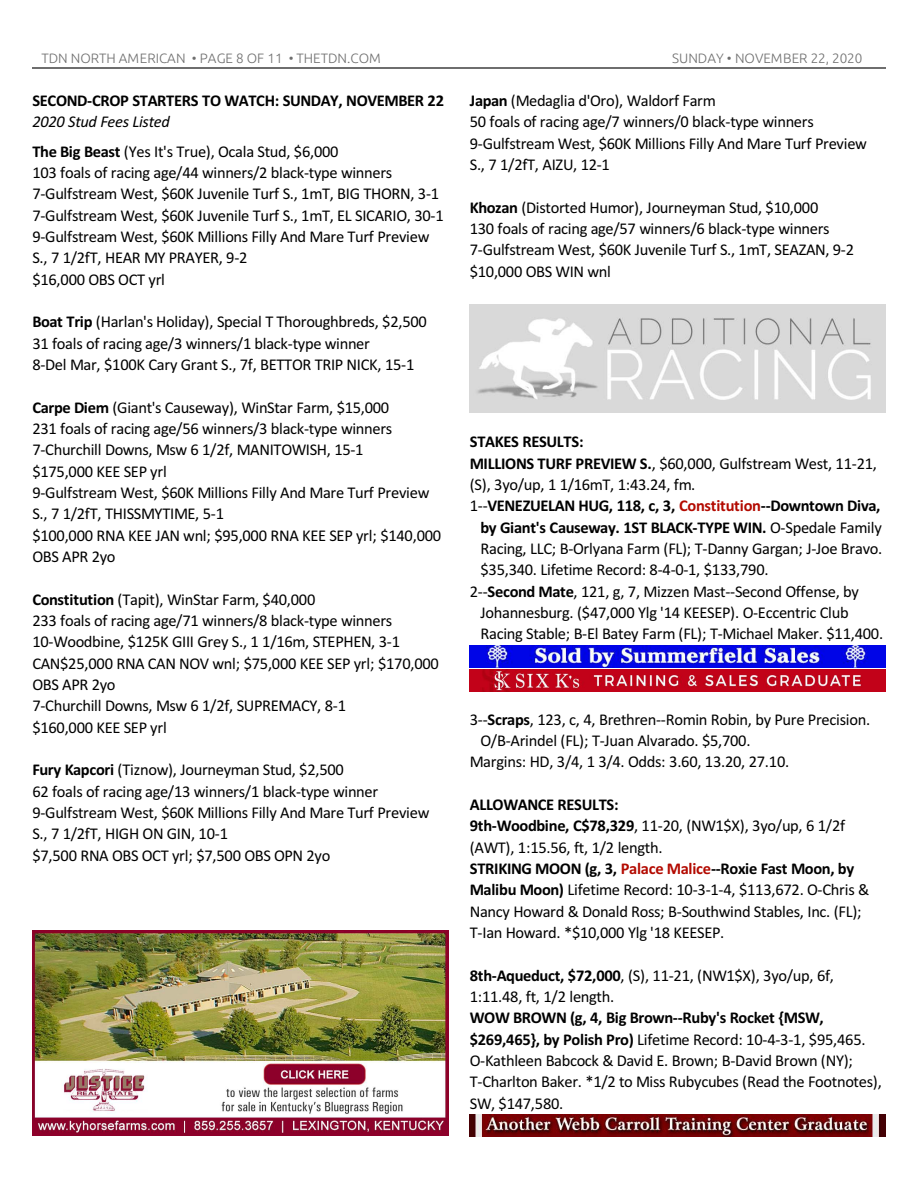
<style>
.page{position:relative;width:918px;height:1188px;background:#fff}
.page>*{position:absolute;margin:0;border:0;box-sizing:border-box;transform-origin:0 0}
.t1{font:16.5px/21.3px "Calibri";letter-spacing:-.02em;color:#000}
.t2{font:700 16.5px "Calibri";letter-spacing:-.02em;color:#000}
.t3{font:300 13.5px "Ubuntu";color:#6e6e6e}
.s1{font-style:italic}
.s2{font-weight:700}
.s3{font-weight:400}
.s4{color:#b30a00}
.s5{font-weight:700;color:#b30a00}
</style>
<div class="page">
<hr style="left:32px;top:67px;width:853px;height:2px;background:#6e6e6e">
<img style="left:32px;top:931px;width:416px;height:205px">
<img style="left:470px;top:1115px;width:416px;height:22px">
<img style="left:470px;top:304px;width:416px;height:108px">
<img style="left:470px;top:669px;width:416px;height:22px">
<img style="left:470px;top:645px;width:416px;height:22px">
<p class="t3" style="left:41px;top:53px;width:341px">TDN NORTH AMERICAN • PAGE 8 OF 11 • THETDN.COM</p>
<p class="t3" style="left:672px;top:53px;width:192px">SUNDAY • NOVEMBER 22, 2020</p>
<p class="t2" style="left:32px;top:94px;width:413px">SECOND-CROP STARTERS TO WATCH: SUNDAY, NOVEMBER 22</p>
<p class="t1" style="left:32px;top:109px;width:308px;line-height:29.1px"><span class="s1">2020 Stud Fees Listed<br></span><span class="s2">The Big Beast</span> (Yes It's True), Ocala Stud, $6,000</p>
<p class="t1" style="left:32px;top:163px;width:413px">103 foals of racing age/44 winners/2 black-type winners 7-Gulfstream West, $60K Juvenile Turf S., 1mT, BIG THORN, 3-1<br>7-Gulfstream West, $60K Juvenile Turf S., 1mT, EL SICARIO, 30-1<br>9-Gulfstream West, $60K Millions Filly And Mare Turf Preview S., 7 1/2fT, HEAR MY PRAYER, 9-2<br>$16,000 OBS OCT yrl</p>
<p class="t1" style="left:32px;top:312px;width:396px"><span class="s2">Boat Trip</span> (Harlan's Holiday), Special T Thoroughbreds, $2,500<br>31 foals of racing age/3 winners/1 black-type winner<br>8-Del Mar, $100K Cary Grant S., 7f, BETTOR TRIP NICK, 15-1</p>
<p class="t1" style="left:32px;top:398px;width:410px"><span class="s2">Carpe Diem</span> (Giant's Causeway), WinStar Farm, $15,000<br>231 foals of racing age/56 winners/3 black-type winners 7-Churchill Downs, Msw 6 1/2f, MANITOWISH, 15-1<br>$175,000 KEE SEP yrl<br>9-Gulfstream West, $60K Millions Filly And Mare Turf Preview S., 7 1/2fT, THISSMYTIME, 5-1<br>$100,000 RNA KEE JAN wnl; $95,000 RNA KEE SEP yrl; $140,000<br>OBS APR 2yo</p>
<p class="t1" style="left:32px;top:590px;width:408px"><span class="s2">Constitution</span> (Tapit), WinStar Farm, $40,000<br>233 foals of racing age/71 winners/8 black-type winners 10-Woodbine, $125K GIII Grey S., 1 1/16m, STEPHEN, 3-1<br>CAN$25,000 RNA CAN NOV wnl; $75,000 KEE SEP yrl; $170,000<br>OBS APR 2yo<br>7-Churchill Downs, Msw 6 1/2f, SUPREMACY, 8-1<br>$160,000 KEE SEP yrl</p>
<p class="t1" style="left:32px;top:760px;width:399px"><span class="s2">Fury Kapcori</span> (Tiznow), Journeyman Stud, $2,500<br>62 foals of racing age/13 winners/1 black-type winner 9-Gulfstream West, $60K Millions Filly And Mare Turf Preview S., 7 1/2fT, HIGH ON GIN, 10-1<br>$7,500 RNA OBS OCT yrl; $7,500 OBS OPN 2yo</p>
<p class="t1" style="left:470px;top:91px;width:399px"><span class="s2">Japan</span> (Medaglia d'Oro), Waldorf Farm<br>50 foals of racing age/7 winners/0 black-type winners 9-Gulfstream West, $60K Millions Filly And Mare Turf Preview S., 7 1/2fT, AIZU, 12-1</p>
<p class="t1" style="left:470px;top:198px;width:386px"><span class="s2">Khozan</span> (Distorted Humor), Journeyman Stud, $10,000<br>130 foals of racing age/57 winners/6 black-type winners 7-Gulfstream West, $60K Juvenile Turf S., 1mT, SEAZAN, 9-2 $10,000 OBS WIN wnl</p>
<p class="t2" style="left:470px;top:435px;width:115px">STAKES RESULTS:</p>
<p class="t1" style="left:470px;top:454px;width:409px"><span class="s2">MILLIONS TURF PREVIEW S.</span>, $60,000, Gulfstream West, 11-21,</p>
<p class="t1" style="left:470px;top:475px;width:227px">(S), 3yo/up, 1 1/16mT, 1:43.24, fm.</p>
<p class="t2" style="left:470px;top:499px;width:412px"><span class="s3">1--</span>VENEZUELAN HUG, 118, c, 3, <span class="s4">Constitution</span>--Downtown Diva,</p>
<p class="t2" style="left:481px;top:520px;width:403px">by Giant's Causeway. 1ST BLACK-TYPE WIN. <span class="s3">O-Spedale Family</span></p>
<p class="t1" style="left:481px;top:539px;width:403px">Racing, LLC; B-Orlyana Farm (FL); T-Danny Gargan; J-Joe Bravo.</p>
<p class="t1" style="left:481px;top:561px;width:290px">$35,340. Lifetime Record: 8-4-0-1, $133,790.</p>
<p class="t1" style="left:470px;top:582px;width:391px">2--<span class="s2">Second Mate</span>, 121, g, 7, Mizzen Mast--Second Offense, by</p>
<p class="t1" style="left:481px;top:603px;width:370px">Johannesburg. ($47,000 Ylg '14 KEESEP). O-Eccentric Club</p>
<p class="t1" style="left:481px;top:625px;width:404px">Racing Stable; B-El Batey Farm (FL); T-Michael Maker. $11,400.</p>
<p class="t1" style="left:470px;top:710px;width:402px">3--<span class="s2">Scraps</span>, 123, c, 4, Brethren--Romin Robin, by Pure Precision.</p>
<p class="t1" style="left:481px;top:731px;width:272px">O/B-Arindel (FL); T-Juan Alvarado. $5,700.</p>
<p class="t1" style="left:470px;top:753px;width:321px">Margins: HD, 3/4, 1 3/4. Odds: 3.60, 13.20, 27.10.</p>
<p class="t1" style="left:470px;top:795px;width:401px"><span class="s2">ALLOWANCE RESULTS:<br>9th-Woodbine, C$78,329</span>, 11-20, (NW1$X), 3yo/up, 6 1/2f (AWT), 1:15.56, ft, 1/2 length.<br><span class="s2">STRIKING MOON (g, 3,</span> <span class="s5">Palace Malice</span><span class="s2">--Roxie Fast Moon, by Malibu Moon)</span> Lifetime Record: 10-3-1-4, $113,672. O-Chris &amp; Nancy Howard &amp; Donald Ross; B-Southwind Stables, Inc. (FL); T-Ian Howard. *$10,000 Ylg '18 KEESEP.</p>
<p class="t1" style="left:470px;top:966px;width:366px"><span class="s2">8th-Aqueduct, $72,000</span>, (S), 11-21, (NW1$X), 3yo/up, 6f,<br>1:11.48, ft, 1/2 length.</p>
<p class="t1" style="left:470px;top:1009px;width:414px"><span class="s2">WOW BROWN (g, 4, Big Brown--Ruby's Rocket {MSW, $269,465}, by Polish Pro)</span> Lifetime Record: 10-4-3-1, $95,465.<br>O-Kathleen Babcock &amp; David E. Brown; B-David Brown (NY); T-Charlton Baker. *1/2 to Miss Rubycubes (Read the Footnotes), SW, $147,580.</p>
</div>
